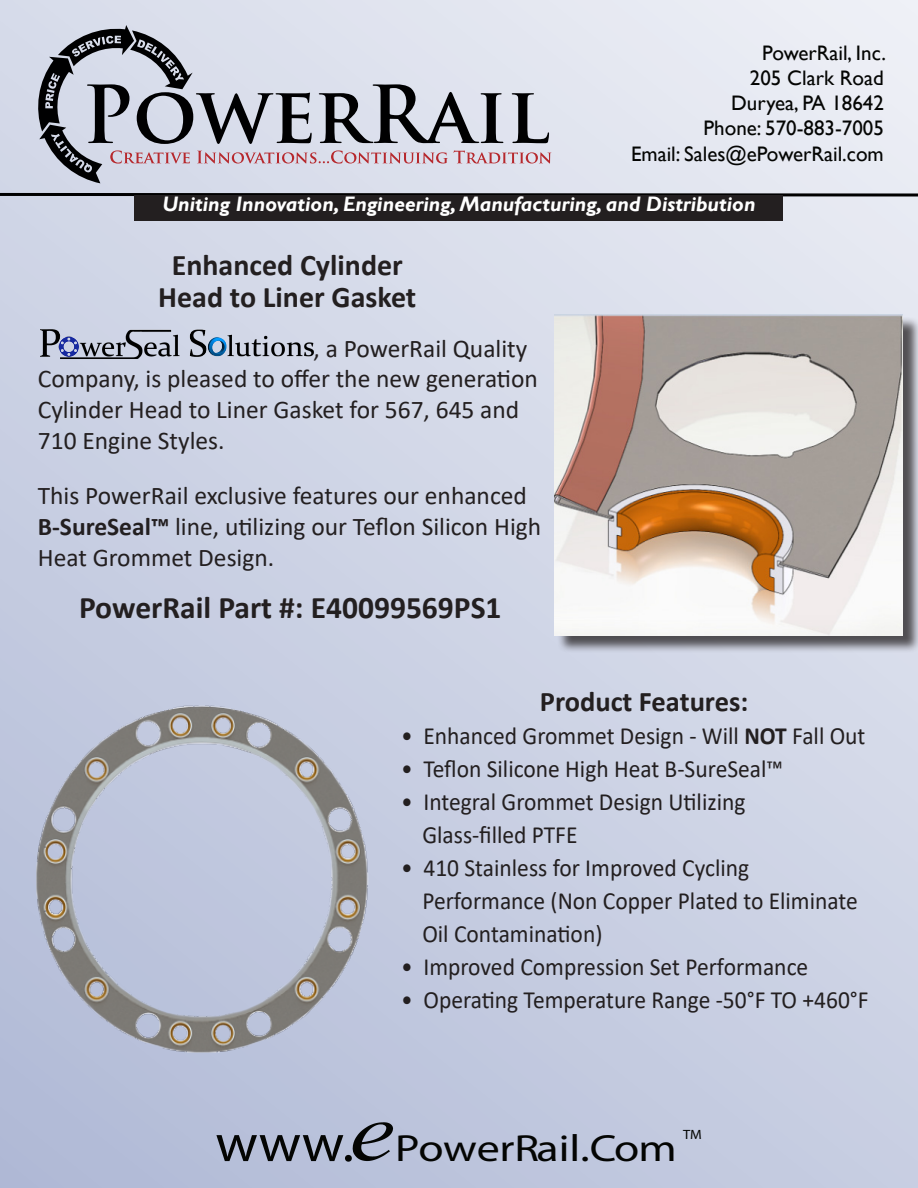
<style>
.page{position:relative;width:918px;height:1188px;background:#fff}
.page>*{position:absolute;margin:0;border:0;box-sizing:border-box;transform-origin:0 0}
.t1{font:37.95px "Helvetica";letter-spacing:-.005em;color:#040503;scale:1.21 1}
.t2{font:700 31.5px "Calibri";color:#231f20}
.t3{font:700 30px "Calibri";color:#231f20}
.t4{font:700 28.5px "Calibri";color:#231f20}
.t5{font:25.5px/30.6px "Calibri";color:#231f20}
.t6{font:24.75px "Calibri";color:#231f20;scale:.95 1}
.t7{font:21px "Gill Sans";color:#040503}
.t8{font:italic 700 21px "Gill Sans";color:#fff}
.t9{font:13.5px "Helvetica";color:#040503;scale:1.08 1}
.s1{font-weight:700}
.s2{font-size:53.7px}
</style>
<div class="page">
<div style="left:0;top:0;width:918px;height:1188px;background:linear-gradient(to bottom,#e3e6f0,#bdc5dc)"></div>
<div style="left:557px;top:317px;width:361px;height:337px;background:#231f20;opacity:.75"></div>
<img style="left:555px;top:315px;width:348px;height:320px">
<svg style="left:352px;top:1122px;width:41px;height:39px;background:#7b8090"></svg>
<svg style="left:34px;top:25px;width:517px;height:158px;background:#b8b9c4"></svg>
<svg style="left:0;top:191px;width:918px;height:7px;background:#707278"></svg>
<div style="left:135px;top:196px;width:648px;height:25px;background:#231f20"></div>
<img style="left:38px;top:327px;width:278px;height:38px">
<img style="left:17px;top:693px;width:360px;height:365px">
<p class="t7" style="left:762px;top:41px;width:125px">PowerRail, Inc.</p>
<p class="t7" style="left:750px;top:66px;width:135px">205 Clark Road</p>
<p class="t7" style="left:731px;top:91px;width:154px">Duryea, PA 18642</p>
<p class="t7" style="left:704px;top:116px;width:182px">Phone: 570-883-7005</p>
<p class="t7" style="left:631px;top:141px;width:254px">Email: Sales@ePowerRail.com</p>
<p class="t8" style="left:162px;top:192px;width:595px">Uniting Innovation, Engineering, Manufacturing, and Distribution</p>
<p class="t3" style="left:172px;top:244px;width:233px">Enhanced Cylinder</p>
<p class="t3" style="left:158px;top:276px;width:260px">Head to Liner Gasket</p>
<p class="t5" style="left:38px;top:332px;width:502px;text-indent:276px">, a PowerRail Quality Company, is pleased to offer the new generation Cylinder Head to Liner Gasket for 567, 645 and 710 Engine Styles.</p>
<p class="t5" style="left:38px;top:480px;width:505px">This PowerRail exclusive features our enhanced<br><span class="s1">B-SureSeal™</span> line, utilizing our Teflon Silicon High<br>Heat Grommet Design.</p>
<p class="t2" style="left:79px;top:585px;width:424px">PowerRail Part #: E40099569PS1</p>
<p class="t4" style="left:540px;top:681px;width:210px">Product Features:</p>
<p class="t6" style="left:401px;top:718px;width:490px">• Enhanced Grommet Design - Will <span class="s1">NOT</span> Fall Out</p>
<p class="t6" style="left:401px;top:751px;width:404px">• Teflon Silicone High Heat B-SureSeal™</p>
<p class="t6" style="left:401px;top:784px;width:364px">• Integral Grommet Design Utilizing</p>
<p class="t6" style="left:422px;top:817px;width:165px">Glass-filled PTFE</p>
<p class="t6" style="left:401px;top:850px;width:368px">• 410 Stainless for Improved Cycling</p>
<p class="t6" style="left:422px;top:883px;width:460px">Performance (Non Copper Plated to Eliminate</p>
<p class="t6" style="left:422px;top:916px;width:191px">Oil Contamination)</p>
<p class="t6" style="left:401px;top:949px;width:430px">• Improved Compression Set Performance</p>
<p class="t6" style="left:401px;top:982px;width:494px">• Operating Temperature Range -50°F TO +460°F</p>
<p class="t1" style="left:215px;top:1125px;width:383px"><span class="s2">www.</span> PowerRail.Com</p>
<p class="t9" style="left:683px;top:1127px;width:19px">TM</p>
</div>
